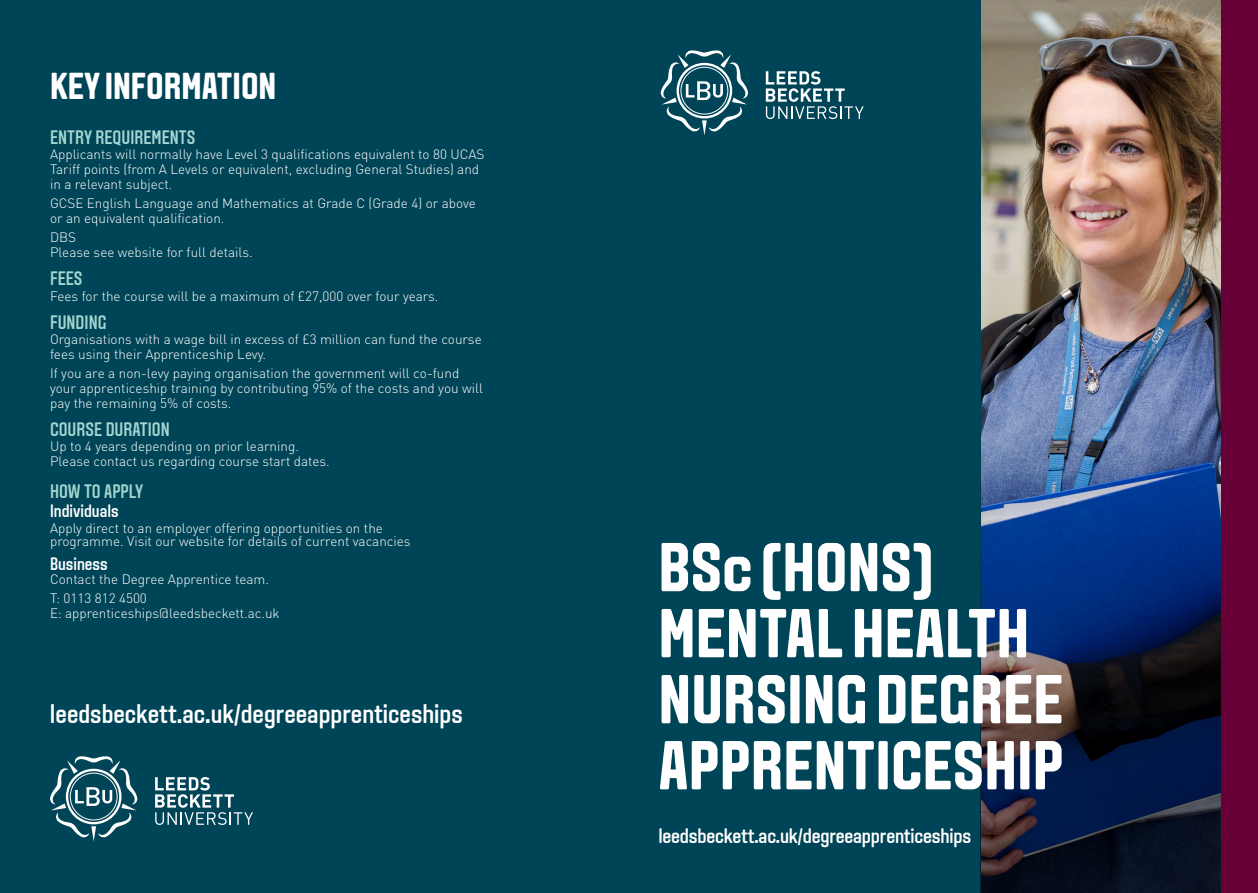
<style>
.page{position:relative;width:1258px;height:893px;background:#fff}
.page>*{position:absolute;margin:0;border:0;box-sizing:border-box;transform-origin:0 0}
.t1{font:700 69px/66px "Aveny TLBU";color:#fff}
.t2{font:700 37.5px "Aveny TLBU";color:#fff}
.t3{font:500 27px "Aveny TLBU";color:#fff}
.t4{font:500 21px "Aveny TLBU";letter-spacing:-.01em;color:#fff}
.t5{font:500 19.5px "Aveny TLBU";color:#a4d6d0}
.t6{font:500 18px "Aveny TLBU";color:#fff}
.t7{font:300 13.5px/15px "DIN Pro";color:#fff}
</style>
<div class="page">
<div style="left:0;top:0;width:1257px;height:893px;background:#004557"></div>
<img style="left:981px;top:0;width:240px;height:366px">
<svg style="left:660px;top:50px;width:88px;height:85px"></svg>
<svg style="left:765px;top:71px;width:98px;height:48px"></svg>
<svg style="left:50px;top:756px;width:88px;height:85px"></svg>
<svg style="left:155px;top:777px;width:98px;height:48px"></svg>
<img style="left:980px;top:366px;width:241px;height:527px">
<div style="left:1221px;top:0;width:36px;height:893px;background:#680038"></div>
<p class="t2" style="left:50px;top:64px;width:228px">KEY INFORMATION</p>
<p class="t5" style="left:50px;top:126px;width:147px">ENTRY REQUIREMENTS</p>
<p class="t7" style="left:50px;top:145px;width:436px">Applicants will normally have Level 3 qualifications equivalent to 80 UCAS<br>Tariff points (from A Levels or equivalent, excluding General Studies) and in a relevant subject.</p>
<p class="t7" style="left:50px;top:195px;width:427px">GCSE English Language and Mathematics at Grade C (Grade 4) or above or an equivalent qualification.</p>
<p class="t7" style="left:50px;top:229px;width:204px">DBS<br>Please see website for full details.</p>
<p class="t5" style="left:50px;top:267px;width:34px">FEES</p>
<p class="t7" style="left:50px;top:288px;width:390px">Fees for the course will be a maximum of £27,000 over four years.</p>
<p class="t5" style="left:50px;top:311px;width:58px">FUNDING</p>
<p class="t7" style="left:50px;top:331px;width:433px">Organisations with a wage bill in excess of £3 million can fund the course fees using their Apprenticeship Levy.</p>
<p class="t7" style="left:50px;top:365px;width:434px">If you are a non-levy paying organisation the government will co-fund your apprenticeship training by contributing 95% of the costs and you will pay the remaining 5% of costs.</p>
<p class="t5" style="left:50px;top:418px;width:121px">COURSE DURATION</p>
<p class="t7" style="left:50px;top:438px;width:281px">Up to 4 years depending on prior learning.<br>Please contact us regarding course start dates.</p>
<p class="t5" style="left:50px;top:480px;width:95px">HOW TO APPLY</p>
<p class="t6" style="left:50px;top:501px;width:70px">Individuals</p>
<p class="t7" style="left:50px;top:520px;width:362px;line-height:13.5px">Apply direct to an employer offering opportunities on the programme. Visit our website for details of current vacancies</p>
<p class="t6" style="left:50px;top:553px;width:59px">Business</p>
<p class="t7" style="left:50px;top:568px;width:220px;line-height:19.2px">Contact the Degree Apprentice team.<br>T: 0113 812 4500</p>
<p class="t7" style="left:50px;top:604px;width:231px">E: apprenticeships@leedsbeckett.ac.uk</p>
<p class="t3" style="left:50px;top:698px;width:414px">leedsbeckett.ac.uk/degreeapprenticeships</p>
<p class="t1" style="left:658px;top:535px;width:406px">BSc (HONS)<br>MENTAL HEALTH<br>NURSING DEGREE</p>
<p class="t1" style="left:658px;top:733px;width:407px">APPRENTICESHIP</p>
<p class="t4" style="left:658px;top:824px;width:314px">leedsbeckett.ac.uk/degreeapprenticeships</p>
</div>
